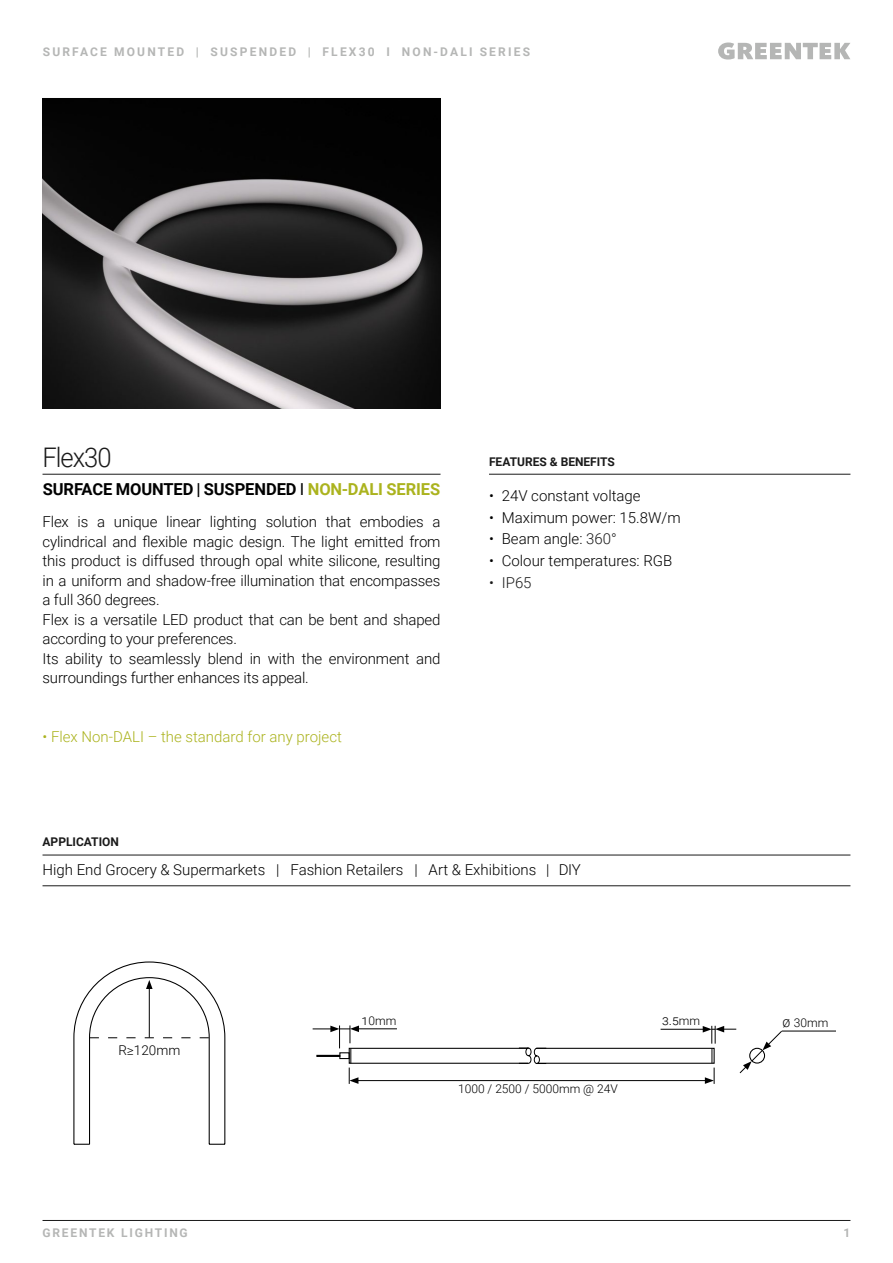
<style>
.page{position:relative;width:893px;height:1263px;background:#fff}
.page>*{position:absolute;margin:0;border:0;box-sizing:border-box;transform-origin:0 0}
.t1{font:300 27px "Roboto";letter-spacing:-.04em;color:#1a1a1a;scale:.95 1}
.t2{font:700 16.5px "Roboto";letter-spacing:-.005em;color:#000}
.t3{font:300 15px/19.5px "Roboto";letter-spacing:-.01em;color:#000}
.t4{font:300 15px "Roboto";color:#abb31e}
.t5{font:300 15px "Roboto";color:#1a1a1a}
.t6{font:300 13.5px "Roboto";color:#000}
.t7{font:700 12px "Roboto";letter-spacing:.185em;color:#b5b6b5}
.t8{font:300 12px "Roboto";color:#000}
.t9{font:700 12px "Roboto";color:#1a1a1a}
.t10{font:700 12px "Roboto";letter-spacing:.15em;color:#b5b6b5}
.s1{font-weight:400}
.s2{color:#abb31e}
.s3{color:#1a1a1a}
.s4{font-size:13.5px}
.s5{font-size:12px}
</style>
<div class="page">
<svg style="left:718px;top:43px;width:132px;height:17px"></svg>
<hr style="left:43px;top:1220px;width:807px;height:1px;background:#1a1a1a">
<hr style="left:43px;top:474px;width:398px;height:1px;background:#1a1a1a">
<hr style="left:43px;top:855px;width:807px;height:1px;background:#1a1a1a">
<hr style="left:489px;top:474px;width:361px;height:1px;background:#1a1a1a">
<hr style="left:43px;top:885px;width:807px;height:1px;background:#1a1a1a">
<svg style="left:73px;top:961px;width:153px;height:184px"></svg>
<div style="left:349px;top:1048px;width:180px;height:16px;border:1px solid #000"></div>
<hr style="left:782px;top:1031px;width:54px;height:1px;background:#000">
<hr style="left:356px;top:1080px;width:351px;height:1px;background:#000">
<svg style="left:518px;top:1047px;width:29px;height:17px"></svg>
<div style="left:536px;top:1048px;width:179px;height:16px;border:1px solid #000"></div>
<hr style="left:357px;top:1028px;width:40px;height:1px;background:#000">
<svg style="left:313px;top:1025px;width:46px;height:59px"></svg>
<img style="left:43px;top:98px;width:397px;height:310px">
<hr style="left:661px;top:1029px;width:44px;height:1px;background:#000">
<svg style="left:703px;top:1026px;width:79px;height:58px"></svg>
<p class="t7" style="left:43px;top:43px;width:489px">SURFACE MOUNTED | SUSPENDED | FLEX30 I NON-DALI SERIES</p>
<h1 class="t1" style="left:43px;top:438px;width:74px">Flex30</h1>
<p class="t2" style="left:43px;top:478px;width:399px">SURFACE MOUNTED | SUSPENDED <span class="s1">I</span> <span class="s2">NON-DALI SERIES</span></p>
<p class="t3" style="left:43px;top:511px;width:399px">Flex is a unique linear lighting solution that embodies a cylindrical and flexible magic design. The light emitted from this product is diffused through opal white silicone, resulting in a uniform and shadow-free illumination that encompasses a full 360 degrees.<br>Flex is a versatile LED product that can be bent and shaped according to your preferences.<br>Its ability to seamlessly blend in with the environment and surroundings further enhances its appeal.</p>
<p class="t4" style="left:43px;top:726px;width:301px">• Flex Non-DALI – the standard for any project</p>
<p class="t9" style="left:43px;top:834px;width:78px">APPLICATION</p>
<p class="t9" style="left:489px;top:453px;width:127px">FEATURES &amp; BENEFITS</p>
<p class="t3" style="left:489px;top:485px;width:153px">• 24V constant voltage</p>
<p class="t3" style="left:489px;top:507px;width:193px">• Maximum power: 15.8W/m</p>
<p class="t3" style="left:489px;top:529px;width:129px">• Beam angle: <span class="s3">360°</span></p>
<p class="t3" style="left:489px;top:550px;width:185px">• Colour temperatures: RGB</p>
<p class="t5" style="left:489px;top:572px;width:44px">• IP65</p>
<p class="t3" style="left:43px;top:859px;width:540px">High End Grocery &amp; Supermarkets | Fashion Retailers | Art &amp; Exhibitions | DIY</p>
<p class="t6" style="left:118px;top:1041px;width:63px">R≥120mm</p>
<p class="t8" style="left:362px;top:1012px;width:36px"><span class="s4">1</span>0mm</p>
<p class="t6" style="left:662px;top:1011px;width:39px">3.5<span class="s5">mm</span></p>
<p class="t8" style="left:458px;top:1080px;width:161px">1000 / 2500 / 5000mm @ 24V</p>
<p class="t8" style="left:783px;top:1014px;width:47px"><span class="s4">Ø</span> 30mm</p>
<p class="t10" style="left:43px;top:1224px;width:147px">GREENTEK LIGHTING</p>
<p class="t7" style="left:844px;top:1224px;width:8px">1</p>
</div>
